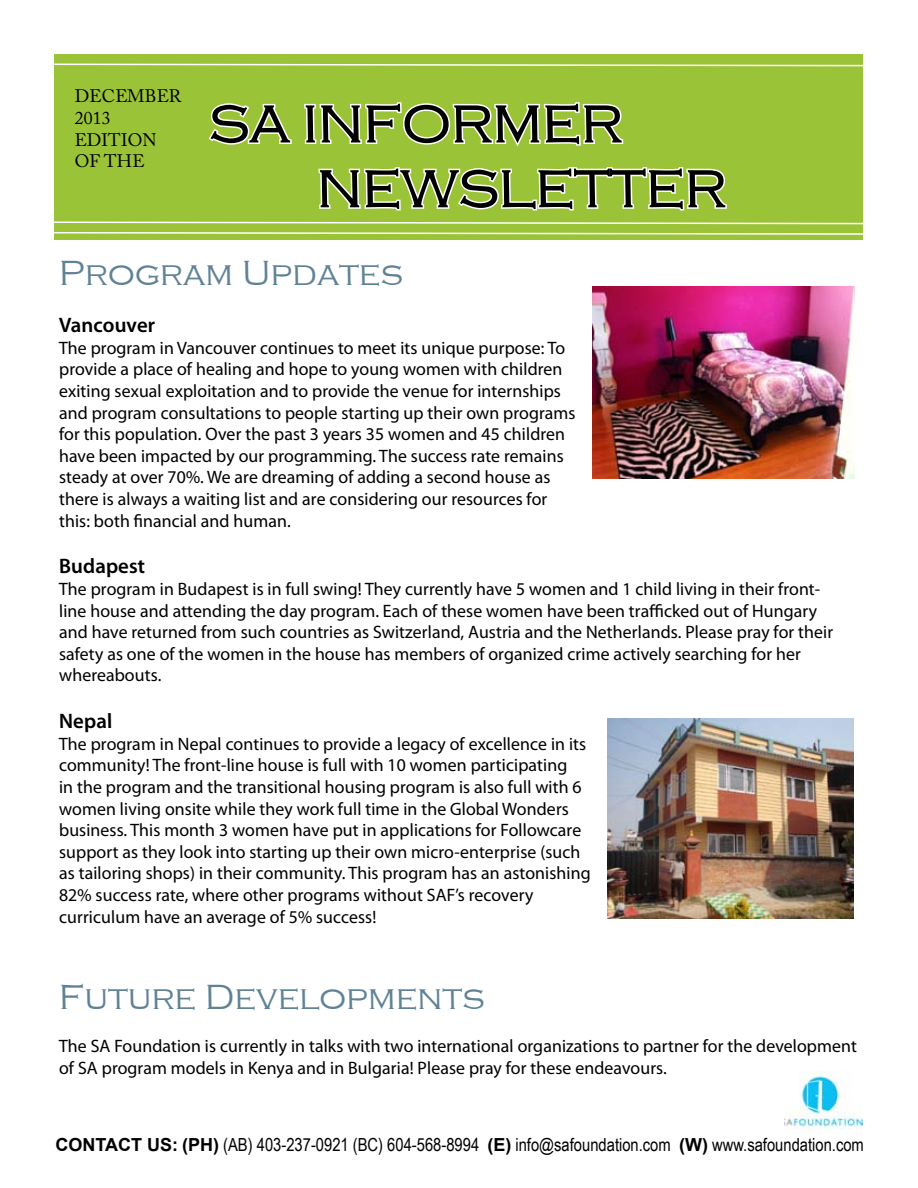
<style>
.page{position:relative;width:918px;height:1188px;background:#fff}
.page>*{position:absolute;margin:0;border:0;box-sizing:border-box;transform-origin:0 0}
.t1{font:54px/64.8px "HANA Bold";color:#000}
.t2{font:36px "HANA";color:#5f8294}
.t3{font:600 21px "Myriad Pro";color:#000}
.t4{font:18px/21.6px "Myriad Pro";letter-spacing:-.005em;color:#000}
.t5{font:18px "Arial Narrow";color:#000}
.t6{font:18px/21.6px "Adobe Caslon Pro";color:#000}
.s1{font-family:"Arial";font-weight:700}
</style>
<div class="page">
<svg style="left:54px;top:54px;width:809px;height:425px"></svg>
<img style="left:784px;top:1071px;width:79px;height:63px">
<img style="left:593px;top:287px;width:262px;height:191px">
<img style="left:608px;top:718px;width:245px;height:200px">
<p class="t6" style="left:75px;top:85px;width:108px">DECEMBER<br>2013<br>EDITION<br>OF THE</p>
<h1 class="t1" style="left:317px;top:90px;width:412px;text-indent:-108px">SA INFORMER<br>NEWSLETTER</h1>
<h2 class="t2" style="left:59px;top:249px;width:346px">Program Updates</h2>
<p class="t3" style="left:59px;top:312px;width:98px">Vancouver</p>
<p class="t4" style="left:59px;top:337px;width:518px">The program in Vancouver continues to meet its unique purpose: To provide a place of healing and hope to young women with children exiting sexual exploitation and to provide the venue for internships and program consultations to people starting up their own programs for this population. Over the past 3 years 35 women and 45 children have been impacted by our programming. The success rate remains steady at over 70%. We are dreaming of adding a second house as there is always a waiting list and are considering our resources for this: both financial and human.</p>
<p class="t3" style="left:59px;top:553px;width:88px">Budapest</p>
<p class="t4" style="left:59px;top:578px;width:776px">The program in Budapest is in full swing! They currently have 5 women and 1 child living in their front&shy;line house and attending the day program. Each of these women have been trafficked out of Hungary and have returned from such countries as Switzerland, Austria and the Netherlands. Please pray for their safety as one of the women in the house has members of organized crime actively searching for her whereabouts.</p>
<p class="t3" style="left:59px;top:708px;width:55px">Nepal</p>
<p class="t4" style="left:59px;top:733px;width:534px">The program in Nepal continues to provide a legacy of excellence in its community! The front-line house is full with 10 women participating<br>in the program and the transitional housing program is also full with 6 women living onsite while they work full time in the Global Wonders business. This month 3 women have put in applications for Followcare support as they look into starting up their own micro-enterprise (such as tailoring shops) in their community. This program has an astonishing 82% success rate, where other programs without SAF’s recovery curriculum have an average of 5% success!</p>
<h2 class="t2" style="left:59px;top:973px;width:428px">Future Developments</h2>
<p class="t4" style="left:59px;top:1035px;width:800px">The SA Foundation is currently in talks with two international organizations to partner for the development of SA program models in Kenya and in Bulgaria! Please pray for these endeavours.</p>
<p class="t5" style="left:55px;top:1131px;width:810px"><span class="s1">CONTACT US: (PH)</span> (AB) 403-237-0921 (BC) 604-568-8994 <span class="s1">(E)</span> info@safoundation.com <span class="s1">(W)</span> www.safoundation.com</p>
</div>
